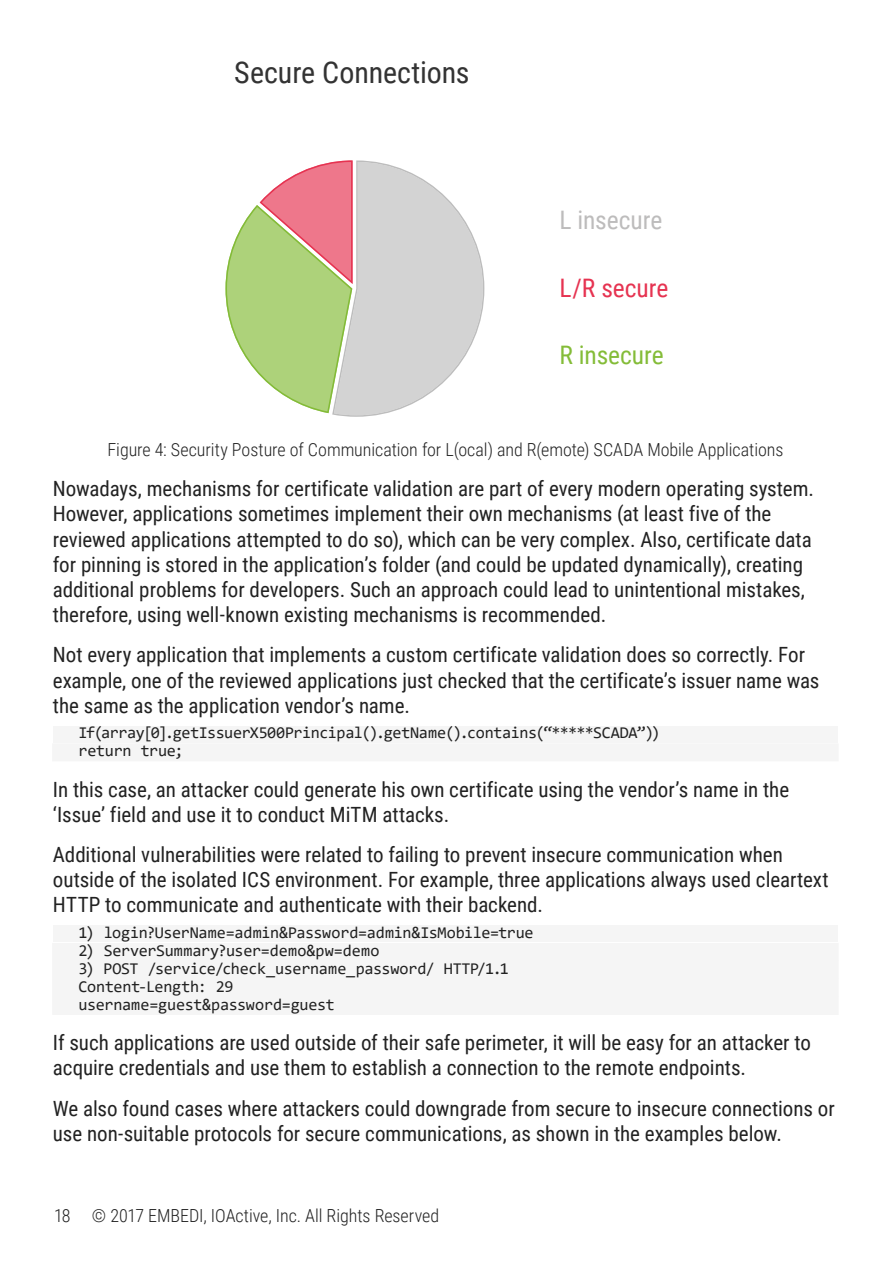
<style>
.page{position:relative;width:893px;height:1263px;background:#fff}
.page>*{position:absolute;margin:0;border:0;box-sizing:border-box;transform-origin:0 0}
.t1{font:30px "Roboto Condensed";color:#333}
.t2{font:25.5px "Roboto Condensed";letter-spacing:-.005em;color:#bdbcbc}
.t3{font:25.5px "Roboto Condensed";color:#e63351}
.t4{font:25.5px "Roboto Condensed";letter-spacing:-.005em;color:#84bc38}
.t5{font:21px/25.2px "Roboto Condensed";letter-spacing:-.005em;color:#222}
.t6{font:300 18px "Roboto Condensed";letter-spacing:-.005em;color:#222}
.t7{font:16.5px/18px "Consolas";letter-spacing:-.02em;color:#222}
</style>
<div class="page">
<svg style="left:226px;top:160px;width:258px;height:257px"></svg>
<div style="left:53px;top:726px;width:785px;height:17px;background:#f5f5f5"></div>
<div style="left:52px;top:743px;width:787px;height:18px;background:#f5f5f5"></div>
<div style="left:53px;top:926px;width:785px;height:16px;background:#f5f5f5"></div>
<div style="left:52px;top:943px;width:787px;height:18px;background:#f5f5f5"></div>
<div style="left:52px;top:961px;width:787px;height:18px;background:#f5f5f5"></div>
<div style="left:52px;top:979px;width:787px;height:18px;background:#f5f5f5"></div>
<div style="left:52px;top:997px;width:787px;height:18px;background:#f5f5f5"></div>
<h1 class="t1" style="left:234px;top:51px;width:237px">Secure Connections</h1>
<p class="t2" style="left:559px;top:202px;width:104px">L insecure</p>
<p class="t3" style="left:559px;top:270px;width:110px">L/R secure</p>
<p class="t4" style="left:559px;top:337px;width:106px">R insecure</p>
<p class="t6" style="left:107px;top:437px;width:677px">Figure 4: Security Posture of Communication for L(ocal) and R(emote) SCADA Mobile Applications</p>
<p class="t5" style="left:53px;top:475px;width:763px">Nowadays, mechanisms for certificate validation are part of every modern operating system.<br>However, applications sometimes implement their own mechanisms (at least five of the reviewed applications attempted to do so), which can be very complex. Also, certificate data for pinning is stored in the application’s folder (and could be updated dynamically), creating additional problems for developers. Such an approach could lead to unintentional mistakes, therefore, using well-known existing mechanisms is recommended.</p>
<p class="t5" style="left:53px;top:642px;width:768px">Not every application that implements a custom certificate validation does so correctly. For example, one of the reviewed applications just checked that the certificate’s issuer name was the same as the application vendor’s name.</p>
<p class="t7" style="left:78px;top:723px;width:583px">If(array[0].getIssuerX500Principal().getName().contains(“*****SCADA”)) return true;</p>
<p class="t5" style="left:53px;top:776px;width:738px">In this case, an attacker could generate his own certificate using the vendor’s name in the ‘Issue’ field and use it to conduct MiTM attacks.</p>
<p class="t5" style="left:53px;top:841px;width:777px">Additional vulnerabilities were related to failing to prevent insecure communication when outside of the isolated ICS environment. For example, three applications always used cleartext<br>HTTP to communicate and authenticate with their backend.</p>
<p class="t7" style="left:78px;top:923px;width:457px">1) login?UserName=admin&amp;Password=admin&amp;IsMobile=true</p>
<p class="t7" style="left:78px;top:941px;width:302px">2) ServerSummary?user=demo&amp;pw=demo</p>
<p class="t7" style="left:78px;top:959px;width:432px">3) POST /service/check_username_password/ HTTP/1.1<br>Content-Length: 29<br>username=guest&amp;password=guest</p>
<p class="t5" style="left:53px;top:1029px;width:759px">If such applications are used outside of their safe perimeter, it will be easy for an attacker to acquire credentials and use them to establish a connection to the remote endpoints.</p>
<p class="t5" style="left:53px;top:1095px;width:783px">We also found cases where attackers could downgrade from secure to insecure connections or use non-suitable protocols for secure communications, as shown in the examples below.</p>
<p class="t6" style="left:54px;top:1203px;width:387px">18 © 2017 EMBEDI, IOActive, Inc. All Rights Reserved</p>
</div>
